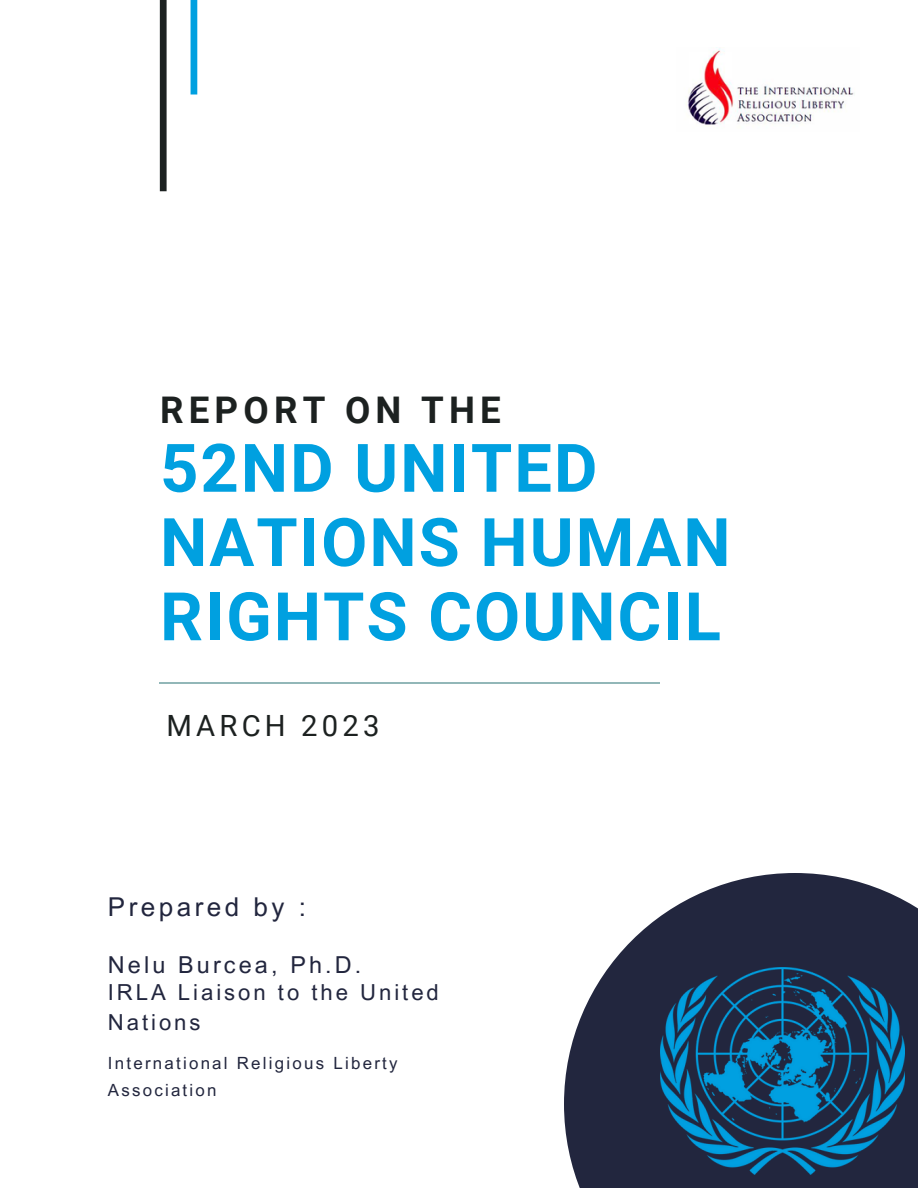
<style>
.page{position:relative;width:918px;height:1188px;background:#fff}
.page>*{position:absolute;margin:0;border:0;box-sizing:border-box;transform-origin:0 0}
.t1{font:700 67.05px/74.2px "Roboto";letter-spacing:.03em;color:#00a0e0}
.t2{font:700 36.75px "Roboto";letter-spacing:.14em;color:#1c2120}
.t3{font:29.25px "Roboto";letter-spacing:.145em;color:#1c2120}
.t4{font:25.95px "Arial MT Pro";letter-spacing:.135em;color:#22263e}
.t5{font:23.4px "Arial MT Pro";letter-spacing:.135em;color:#22263e}
.t6{font:22.05px/30.3px "Arial MT Pro";letter-spacing:.135em;color:#22263e}
.t7{font:16.8px/27px "Arial MT Pro";letter-spacing:.135em;color:#22263e}
</style>
<div class="page">
<div style="left:160px;top:0;width:7px;height:191px;background:#1c2120"></div>
<div style="left:191px;top:0;width:6px;height:95px;background:#00a0e0"></div>
<svg style="left:564px;top:873px;width:354px;height:315px;fill:#22263e"></svg>
<img style="left:660px;top:968px;width:244px;height:207px">
<hr style="left:160px;top:682px;width:500px;height:1px;background:#92b7b8">
<img style="left:686px;top:47px;width:169px;height:80px">
<h2 class="t2" style="left:160px;top:389px;width:342px">REPORT ON THE</h2>
<h1 class="t1" style="left:160px;top:432px;width:572px">52ND UNITED<br>NATIONS HUMAN<br>RIGHTS COUNCIL</h1>
<h3 class="t3" style="left:167px;top:709px;width:214px">MARCH 2023</h3>
<h3 class="t4" style="left:108px;top:897px;width:200px">Prepared by :</h3>
<h3 class="t5" style="left:108px;top:956px;width:255px">Nelu Burcea, Ph.D.</h3>
<h3 class="t6" style="left:108px;top:980px;width:333px">IRLA Liaison to the United<br>Nations</h3>
<p class="t7" style="left:108px;top:1052px;width:291px">International Religious Liberty<br>Association</p>
</div>
